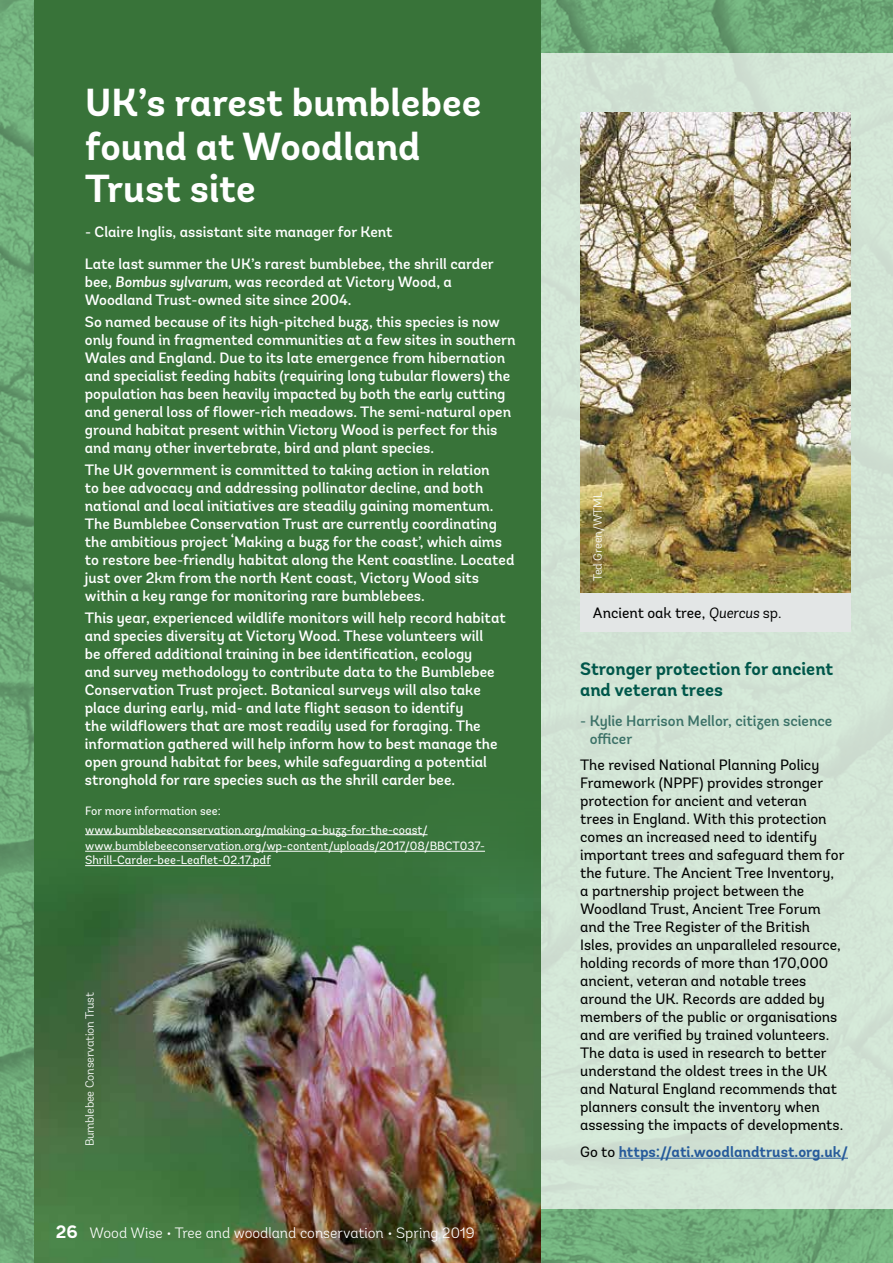
<style>
.page{position:relative;width:893px;height:1263px;background:#fff}
.page>*{position:absolute;margin:0;border:0;box-sizing:border-box;transform-origin:0 0}
.t1{font:700 39px/42.8px "Andes";color:#fff}
.t2{font:700 18px/21.6px "Andes";color:#00574a}
.t3{font:500 15px/18px "Andes";color:#fff}
.t4{font:15px/18px "Andes";color:#000}
.t5{font:300 15px "Andes";color:#fff}
.t6{font:500 15px/18px "Andes";color:#3b7167}
.t7{font:700 15px "Andes";color:#275b9b}
.t8{font:12px/18.6px "Andes";color:#fff}
.t9{font:12px "Andes";letter-spacing:-.02em;color:#fff}
.s1{font-style:italic}
.s2{font-weight:700;font-size:18px}
.s3{font-style:inherit}
.s4{font-weight:400;color:#000}
</style>
<div class="page">
<img style="left:0;top:0;width:893px;height:1263px">
<div style="left:54px;top:53px;width:839px;height:1156px;background:#d3e5d6"></div>
<img style="left:34px;top:897px;width:506px;height:366px">
<div style="left:34px;top:0;width:506px;height:897px;background:#387339"></div>
<hr style="left:85px;top:834px;width:343px;height:1px;background:#fff">
<hr style="left:85px;top:851px;width:400px;height:1px;background:#fff">
<hr style="left:85px;top:865px;width:186px;height:1px;background:#fff">
<img style="left:580px;top:113px;width:270px;height:480px">
<hr style="left:619px;top:1158px;width:229px;height:1px;background:#275b9b">
<div style="left:580px;top:593px;width:270px;height:39px;background:#e3e6e6"></div>
<h1 class="t1" style="left:85px;top:83px;width:398px">UK’s rarest bumblebee found at Woodland<br>Trust site</h1>
<p class="t3" style="left:85px;top:217px;width:410px;line-height:31.2px">- Claire Inglis, assistant site manager for Kent<br>Late last summer the UK’s rarest bumblebee, the shrill carder</p>
<p class="t3" style="left:85px;top:273px;width:369px">bee, <span class="s1">Bombus sylvarum,</span> was recorded at Victory Wood, a<br>Woodland Trust-owned site since 2004.</p>
<p class="t3" style="left:85px;top:313px;width:432px">So named because of its high-pitched buzz, this species is now only found in fragmented communities at a few sites in southern Wales and England. Due to its late emergence from hibernation and specialist feeding habits (requiring long tubular flowers) the population has been heavily impacted by both the early cutting and general loss of flower-rich meadows. The semi-natural open ground habitat present within Victory Wood is perfect for this and many other invertebrate, bird and plant species.</p>
<p class="t3" style="left:85px;top:461px;width:431px">The UK government is committed to taking action in relation<br>to bee advocacy and addressing pollinator decline, and both national and local initiatives are steadily gaining momentum.<br>The Bumblebee Conservation Trust are currently coordinating the ambitious project ‘Making a buzz for the coast’, which aims to restore bee-friendly habitat along the Kent coastline. Located just over 2km from the north Kent coast, Victory Wood sits within a key range for monitoring rare bumblebees.</p>
<p class="t3" style="left:85px;top:609px;width:422px">This year, experienced wildlife monitors will help record habitat and species diversity at Victory Wood. These volunteers will<br>be offered additional training in bee identification, ecology<br>and survey methodology to contribute data to the Bumblebee Conservation Trust project. Botanical surveys will also take place during early, mid- and late flight season to identify<br>the wildflowers that are most readily used for foraging. The information gathered will help inform how to best manage the open ground habitat for bees, while safeguarding a potential stronghold for rare species such as the shrill carder bee.</p>
<p class="t8" style="left:85px;top:801px;width:344px">For more information see: www.bumblebeeconservation.org/making-a-buzz-for-the-coast/</p>
<p class="t8" style="left:85px;top:839px;width:401px;line-height:14.4px">www.bumblebeeconservation.org/wp-content/uploads/2017/08/BBCT037-<br>Shrill-Carder-bee-Leaflet-02.17.pdf</p>
<p class="t9" style="left:83px;top:1146px;width:156px;rotate:-90deg">Bumblebee Conservation Trust</p>
<p class="t5" style="left:56px;top:1224px;width:421px"><span class="s2">26</span> Wood Wise • Tree and woodland conservation • Spring 2019</p>
<p class="t9" style="left:590px;top:581px;width:90px;rotate:-90deg">Ted Green/WTML</p>
<p class="t4" style="left:593px;top:604px;width:190px">Ancient oak tree, <span class="s1">Quercus</span> <span class="s3">sp.</span></p>
<p class="t2" style="left:580px;top:658px;width:255px">Stronger protection for ancient and veteran trees</p>
<p class="t6" style="left:590px;top:712px;width:244px;text-indent:-10px">- Kylie Harrison Mellor, citizen science officer</p>
<p class="t4" style="left:580px;top:756px;width:266px">The revised National Planning Policy Framework (NPPF) provides stronger protection for ancient and veteran<br>trees in England. With this protection comes an increased need to identify important trees and safeguard them for the future. The Ancient Tree Inventory, a partnership project between the Woodland Trust, Ancient Tree Forum and the Tree Register of the British Isles, provides an unparalleled resource, holding records of more than 170,000 ancient, veteran and notable trees around the UK. Records are added by members of the public or organisations and are verified by trained volunteers.<br>The data is used in research to better understand the oldest trees in the UK and Natural England recommends that planners consult the inventory when assessing the impacts of developments.</p>
<p class="t7" style="left:580px;top:1142px;width:269px"><span class="s4">Go to</span> https://ati.woodlandtrust.org.uk/</p>
</div>
